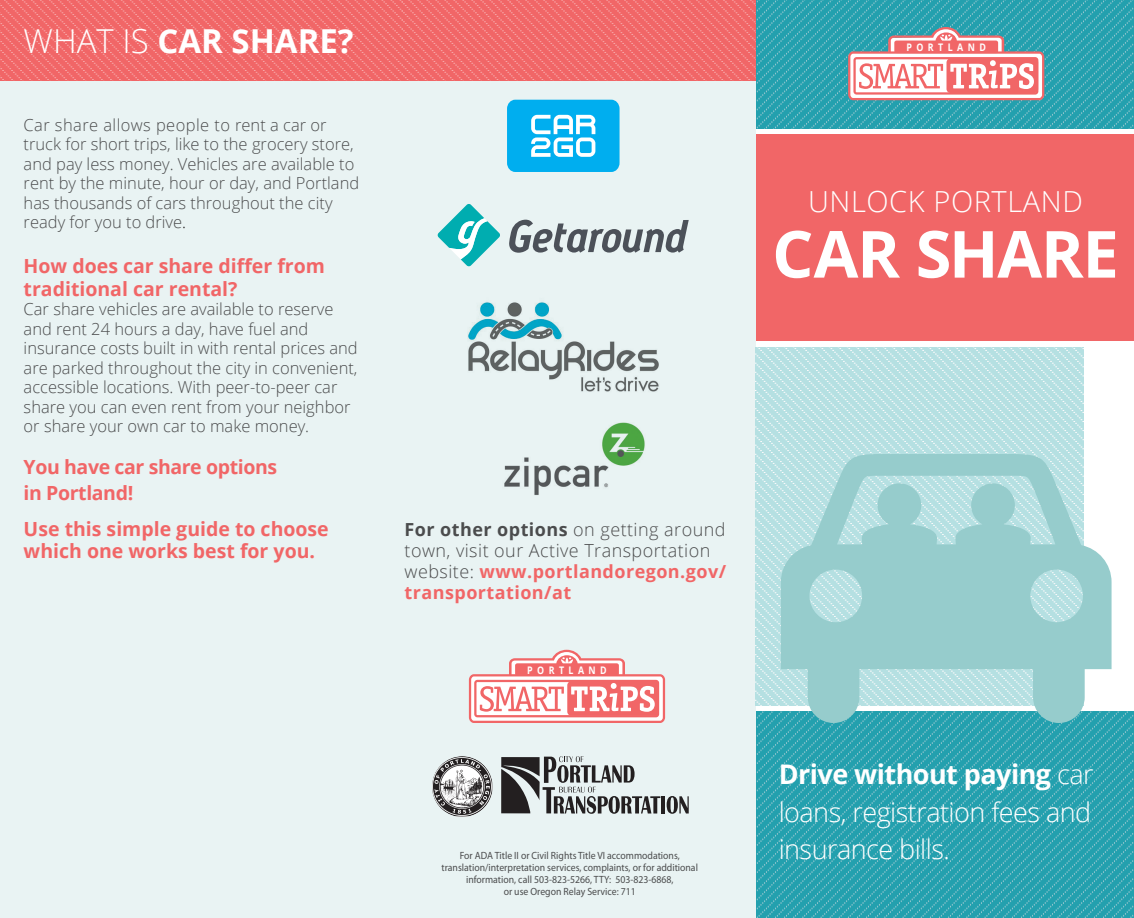
<style>
.page{position:relative;width:1134px;height:918px;background:#fff}
.page>*{position:absolute;margin:0;border:0;box-sizing:border-box;transform-origin:0 0}
.t1{font:700 64.95px "Open Sans";letter-spacing:-.02em;color:#fff}
.t2{font:700 33px "Open Sans";color:#fff}
.t3{font:300 28.95px "Open Sans";letter-spacing:.02em;color:#fff}
.t4{font:300 27px/37.5px "Open Sans";letter-spacing:-.02em;color:#fff;text-align:justify}
.t5{font:700 19.5px/22.5px "Open Sans";color:#f16667}
.t6{font:700 19.5px/25.5px "Open Sans";letter-spacing:-.02em;color:#f16667}
.t7{font:300 18px/21px "Open Sans";letter-spacing:.025em;color:#4b4c4d}
.t8{font:300 16.5px/19.5px "Open Sans";color:#4b4c4d}
.t9{font:10.5px/12px "Myriad Pro";color:#4b4c4d;text-align:center;scale:.93 1}
.t10{font:700 10.35px "Open Sans";letter-spacing:.5em;color:#fff;scale:.85 1}
.s1{font-weight:300}
.s2{color:#231f20}
.s3{font-weight:700}
.s4{font-weight:700;color:#f16667}
</style>
<div class="page">
<div style="left:0;top:0;width:755px;height:918px;background:#e9f3f3"></div>
<svg style="left:0;top:0;width:756px;height:81px;background:#f16c6d"></svg>
<img style="left:432px;top:756px;width:60px;height:60px">
<hr style="left:661px;top:796px;width:4px;height:18px;background:#231f20">
<svg style="left:667px;top:796px;width:22px;height:18px"></svg>
<svg style="left:501px;top:756px;width:159px;height:58px"></svg>
<svg style="left:756px;top:0;width:378px;height:129px;background:#2ca2b0"></svg>
<svg style="left:755px;top:347px;width:328px;height:359px;background:#bce2e4"></svg>
<svg style="left:756px;top:712px;width:378px;height:206px;background:#2fa3b1"></svg>
<img style="left:468px;top:302px;width:191px;height:90px">
<img style="left:504px;top:422px;width:141px;height:73px">
<svg style="left:438px;top:204px;width:62px;height:62px"></svg>
<svg style="left:509px;top:220px;width:180px;height:33px"></svg>
<div style="left:469px;top:674px;width:196px;height:49px;background:#f16667;border-radius:5px"></div>
<svg style="left:471px;top:676px;width:192px;height:45px;background:#fce8e8"></svg>
<svg style="left:474px;top:680px;width:185px;height:37px"></svg>
<div style="left:477px;top:682px;width:180px;height:33px;background:#fff"></div>
<svg style="left:480px;top:686px;width:84px;height:26px"></svg>
<div style="left:567px;top:681px;width:92px;height:35px;background:#f16667;border-radius:4px"></div>
<svg style="left:571px;top:683px;width:84px;height:29px"></svg>
<svg style="left:509px;top:650px;width:116px;height:25px"></svg>
<div style="left:756px;top:134px;width:378px;height:207px;background:#f16667"></div>
<svg style="left:781px;top:454px;width:331px;height:269px;background:#a3d4d5"></svg>
<svg style="left:848px;top:51px;width:196px;height:49px"></svg>
<div style="left:850px;top:54px;width:192px;height:44px;background:#fff;border-radius:3px"></div>
<svg style="left:853px;top:57px;width:185px;height:38px"></svg>
<div style="left:856px;top:59px;width:180px;height:33px;background:#fff"></div>
<svg style="left:859px;top:63px;width:84px;height:26px"></svg>
<div style="left:947px;top:58px;width:91px;height:35px;background:#f16667;border-radius:4px"></div>
<svg style="left:950px;top:60px;width:84px;height:29px"></svg>
<svg style="left:888px;top:27px;width:116px;height:26px;background:#bd8d91"></svg>
<div style="left:507px;top:100px;width:113px;height:72px;background:#00aeef;border-radius:9px"></div>
<svg style="left:531px;top:115px;width:64px;height:42px"></svg>
<h2 class="t2" style="left:24px;top:18px;width:332px"><span class="s1">WHAT IS</span> CAR SHARE?</h2>
<p class="t8" style="left:24px;top:114px;width:337px">Car share allows people to rent a car or truck for short trips, like to the grocery store, and pay less money. Vehicles are available to rent by the minute, hour or day, and Portland has thousands of cars throughout the city ready for you to drive<span class="s2">.</span></p>
<p class="t5" style="left:24px;top:254px;width:303px">How does car share differ from traditional car rental?</p>
<p class="t8" style="left:24px;top:299px;width:336px">Car share vehicles are available to reserve and rent 24 hours a day, have fuel and insurance costs built in with rental prices and are parked throughout the city in convenient, accessible locations. With peer-to-peer car share you can even rent from your neighbor or share your own car to make money.</p>
<p class="t6" style="left:24px;top:454px;width:255px">You have car share options in Portland!</p>
<p class="t5" style="left:24px;top:517px;width:307px">Use this simple guide to choose which one works best for you.</p>
<p class="t7" style="left:405px;top:519px;width:323px"><span class="s3">For other options</span> on getting around town, visit our Active Transportation website: <span class="s4">www.portlandoregon.gov/ transportation/at</span></p>
<p class="t10" style="left:527px;top:663px;width:95px">PORTLAND</p>
<p class="t9" style="left:442px;top:850px;width:277px">For ADA Title II or Civil Rights Title VI accommodations, translation/interpretation services, complaints, or for additional information, call 503-823-5266, TTY: 503-823-6868,<br>or use Oregon Relay Service: 711</p>
<p class="t10" style="left:906px;top:40px;width:95px">PORTLAND</p>
<h3 class="t3" style="left:808px;top:182px;width:276px">UNLOCK PORTLAND</h3>
<h1 class="t1" style="left:772px;top:208px;width:348px">CAR SHARE</h1>
<h3 class="t4" style="left:779px;top:755px;width:317px"><span class="s3">Drive without paying</span> car loans, registration fees and insurance bills.</h3>
</div>
